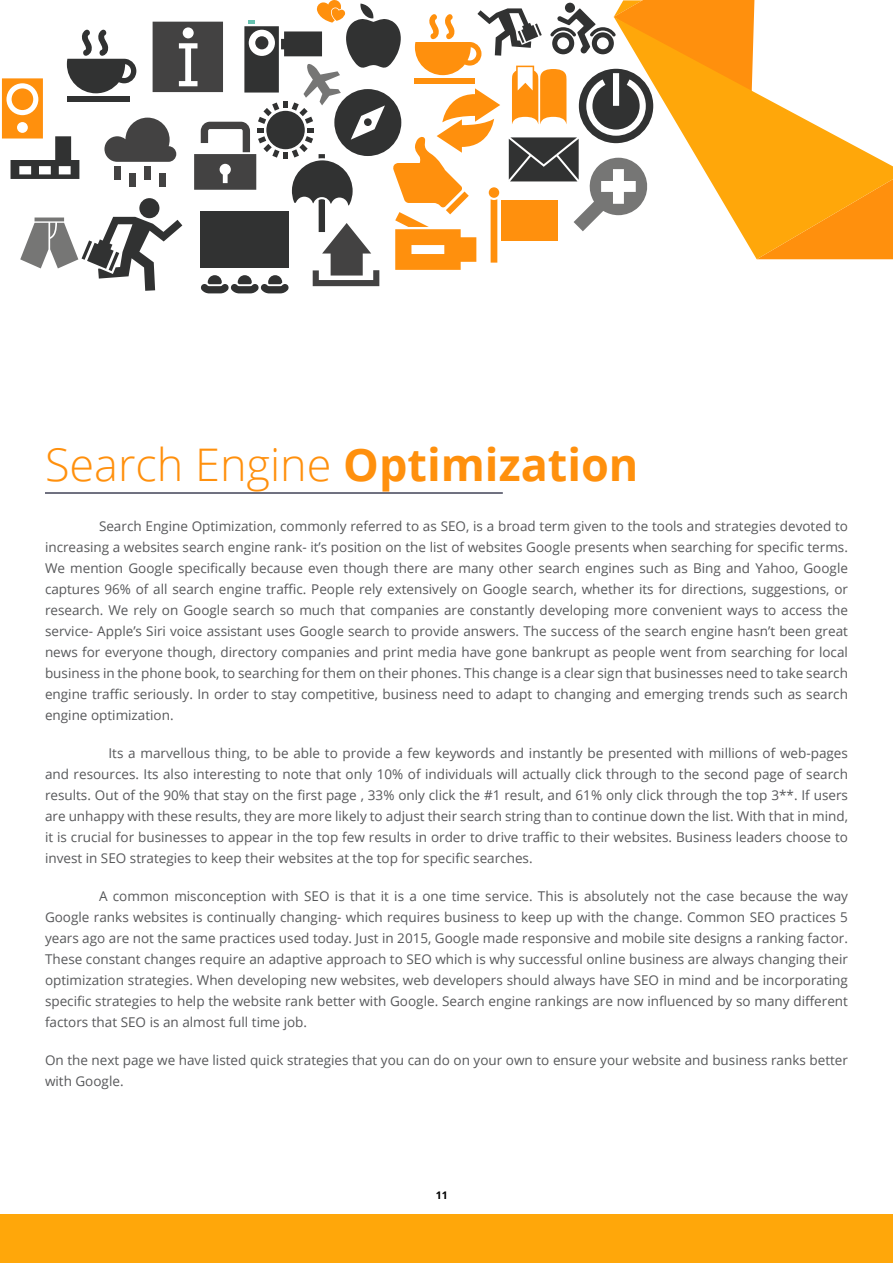
<style>
.page{position:relative;width:893px;height:1263px;background:#fff}
.page>*{position:absolute;margin:0;border:0;box-sizing:border-box;transform-origin:0 0}
.Level_1_Heading{font:300 45px "Open Sans";color:#ff900d}
.Body_Text{font:13.5px/21px "Open Sans";color:#57585a;text-align:justify}
.t1{font:700 10.5px "Open Sans";color:#000}
.s1{font-weight:700}
</style>
<div class="page">
<div style="left:0;top:1214px;width:893px;height:49px;background:#ffa70a"></div>
<hr style="left:45px;top:492px;width:458px;height:2px;background:#424357">
<svg style="left:2px;top:0;width:891px;height:293px"></svg>
<p class="Level_1_Heading" style="left:45px;top:434px;width:595px">Search Engine <span class="s1">Optimization</span></p>
<p class="Body_Text" style="left:45px;top:515px;width:804px;text-indent:54px">Search Engine Optimization, commonly referred to as SEO, is a broad term given to the tools and strategies devoted to increasing a websites search engine rank- it’s position on the list of websites Google presents when searching for specific terms.<br>We mention Google specifically because even though there are many other search engines such as Bing and Yahoo, Google captures 96% of all search engine traffic. People rely extensively on Google search, whether its for directions, suggestions, or research. We rely on Google search so much that companies are constantly developing more convenient ways to access the service- Apple’s Siri voice assistant uses Google search to provide answers. The success of the search engine hasn’t been great news for everyone though, directory companies and print media have gone bankrupt as people went from searching for local business in the phone book, to searching for them on their phones. This change is a clear sign that businesses need to take search engine traffic seriously. In order to stay competitive, business need to adapt to changing and emerging trends such as search engine optimization.</p>
<p class="Body_Text" style="left:45px;top:742px;width:804px;text-indent:64px">Its a marvellous thing, to be able to provide a few keywords and instantly be presented with millions of web-pages and resources. Its also interesting to note that only 10% of individuals will actually click through to the second page of search results. Out of the 90% that stay on the first page , 33% only click the #1 result, and 61% only click through the top 3**. If users are unhappy with these results, they are more likely to adjust their search string than to continue down the list. With that in mind, it is crucial for businesses to appear in the top few results in order to drive traffic to their websites. Business leaders choose to invest in SEO strategies to keep their websites at the top for specific searches.</p>
<p class="Body_Text" style="left:45px;top:885px;width:804px;text-indent:54px">A common misconception with SEO is that it is a one time service. This is absolutely not the case because the way Google ranks websites is continually changing- which requires business to keep up with the change. Common SEO practices 5 years ago are not the same practices used today. Just in 2015, Google made responsive and mobile site designs a ranking factor.<br>These constant changes require an adaptive approach to SEO which is why successful online business are always changing their optimization strategies. When developing new websites, web developers should always have SEO in mind and be incorporating specific strategies to help the website rank better with Google. Search engine rankings are now influenced by so many different factors that SEO is an almost full time job.</p>
<p class="Body_Text" style="left:45px;top:1049px;width:804px">On the next page we have listed quick strategies that you can do on your own to ensure your website and business ranks better with Google.</p>
<p class="t1" style="left:436px;top:1188px;width:13px">11</p>
</div>
